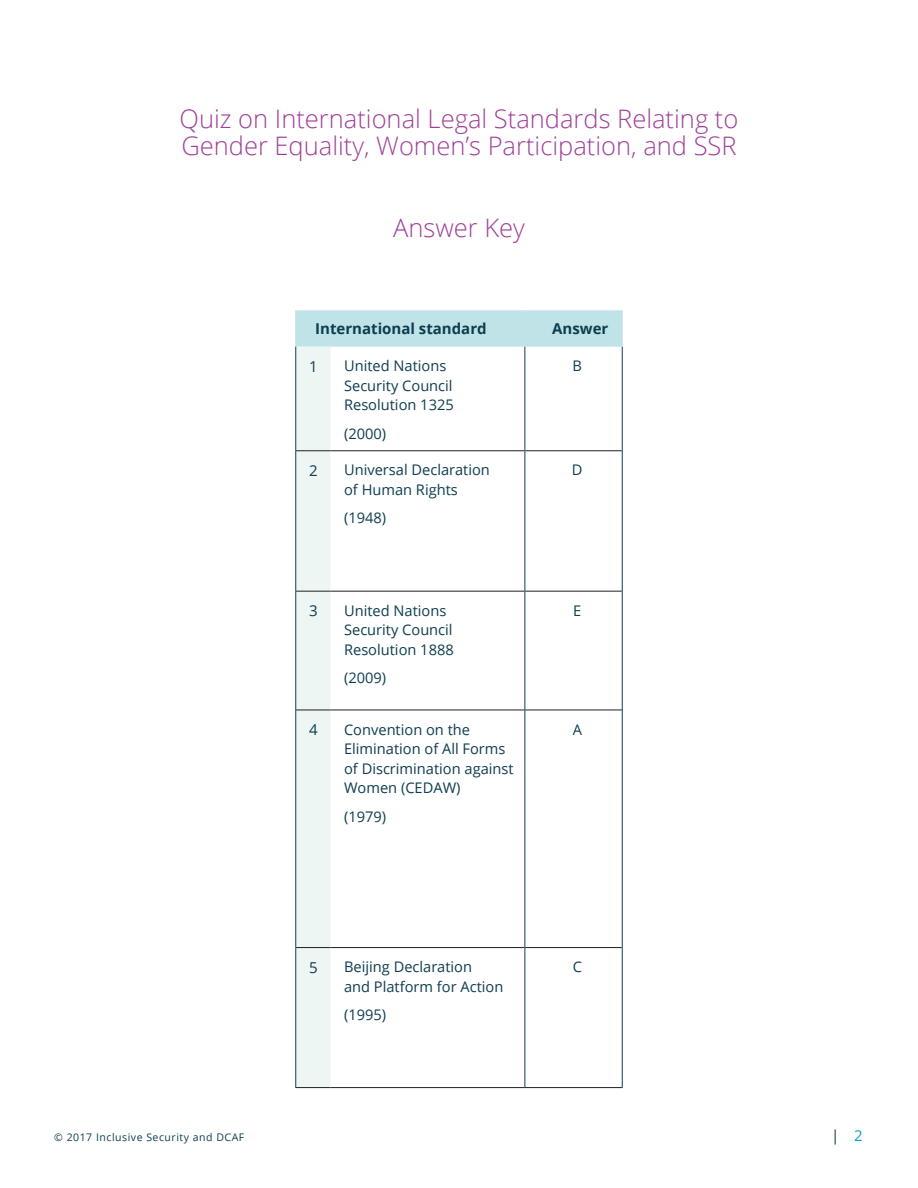
<style>
.page{position:relative;width:918px;height:1188px;background:#fff}
.page>*{position:absolute;margin:0;border:0;box-sizing:border-box;transform-origin:0 0}
.t1{font:300 25.5px/27px "Open Sans";color:#9f4097}
.t2{font:700 15px "Open Sans";color:#0e3d4e}
.t3{font:15px "Open Sans";color:#0e3d4e}
.t4{font:14.7px/19.5px "Open Sans";color:#0e3d4e}
.t5{font:10.5px "Open Sans";letter-spacing:.05em;color:#0e3d4e}
.s1{color:#179dc1}
</style>
<div class="page">
<svg style="left:296px;top:310px;width:326px;height:777px"></svg>
<hr style="left:296px;top:450px;width:35px;height:1px;background:#231f20">
<hr style="left:331px;top:450px;width:194px;height:1px;background:#231f20">
<hr style="left:525px;top:450px;width:97px;height:1px;background:#231f20">
<hr style="left:296px;top:591px;width:35px;height:1px;background:#231f20">
<hr style="left:331px;top:591px;width:194px;height:1px;background:#231f20">
<hr style="left:525px;top:591px;width:97px;height:1px;background:#231f20">
<hr style="left:296px;top:710px;width:35px;height:1px;background:#231f20">
<hr style="left:331px;top:710px;width:194px;height:1px;background:#231f20">
<hr style="left:525px;top:710px;width:97px;height:1px;background:#231f20">
<hr style="left:296px;top:947px;width:35px;height:1px;background:#231f20">
<hr style="left:331px;top:947px;width:194px;height:1px;background:#231f20">
<hr style="left:525px;top:947px;width:97px;height:1px;background:#231f20">
<hr style="left:295px;top:1087px;width:36px;height:1px;background:#231f20">
<hr style="left:331px;top:1087px;width:194px;height:1px;background:#231f20">
<hr style="left:525px;top:1087px;width:98px;height:1px;background:#231f20">
<hr style="left:525px;top:347px;width:1px;height:104px;background:#0e3d4e">
<hr style="left:622px;top:347px;width:1px;height:104px;background:#0e3d4e">
<hr style="left:525px;top:451px;width:1px;height:140px;background:#0e3d4e">
<hr style="left:622px;top:451px;width:1px;height:140px;background:#0e3d4e">
<hr style="left:525px;top:591px;width:1px;height:119px;background:#0e3d4e">
<hr style="left:622px;top:591px;width:1px;height:119px;background:#0e3d4e">
<hr style="left:525px;top:710px;width:1px;height:238px;background:#0e3d4e">
<hr style="left:622px;top:710px;width:1px;height:238px;background:#0e3d4e">
<hr style="left:525px;top:948px;width:1px;height:139px;background:#0e3d4e">
<hr style="left:622px;top:948px;width:1px;height:139px;background:#0e3d4e">
<hr style="left:295px;top:310px;width:1px;height:37px;background:#c0e3e8">
<hr style="left:525px;top:310px;width:1px;height:37px;background:#c0e3e8">
<hr style="left:622px;top:310px;width:1px;height:37px;background:#c0e3e8">
<hr style="left:295px;top:347px;width:1px;height:104px;background:#0e3d4e">
<hr style="left:295px;top:451px;width:1px;height:140px;background:#0e3d4e">
<hr style="left:295px;top:591px;width:1px;height:119px;background:#0e3d4e">
<hr style="left:295px;top:710px;width:1px;height:238px;background:#0e3d4e">
<hr style="left:295px;top:948px;width:1px;height:139px;background:#0e3d4e">
<h1 class="t1" style="left:180px;top:104px;width:560px">Quiz on International Legal Standards Relating to<br>Gender Equality, Women’s Participation, and SSR</h1>
<h1 class="t1" style="left:393px;top:213px;width:133px">Answer Key</h1>
<p class="t2" style="left:315px;top:318px;width:173px">International standard</p>
<p class="t2" style="left:552px;top:318px;width:58px">Answer</p>
<p class="t3" style="left:309px;top:356px;width:10px">1</p>
<p class="t4" style="left:344px;top:356px;width:111px">United Nations<br>Security Council<br>Resolution 1325</p>
<p class="t4" style="left:344px;top:423px;width:44px">(2000)</p>
<p class="t3" style="left:309px;top:460px;width:10px">2</p>
<p class="t4" style="left:344px;top:460px;width:147px">Universal Declaration of Human Rights</p>
<p class="t4" style="left:344px;top:508px;width:44px">(1948)</p>
<p class="t3" style="left:309px;top:600px;width:10px">3</p>
<p class="t4" style="left:344px;top:600px;width:111px">United Nations<br>Security Council<br>Resolution 1888</p>
<p class="t4" style="left:344px;top:668px;width:44px">(2009)</p>
<p class="t3" style="left:309px;top:719px;width:10px">4</p>
<p class="t4" style="left:344px;top:719px;width:171px">Convention on the<br>Elimination of All Forms of Discrimination against<br>Women (CEDAW)</p>
<p class="t4" style="left:344px;top:806px;width:44px">(1979)</p>
<p class="t3" style="left:309px;top:957px;width:10px">5</p>
<p class="t4" style="left:344px;top:957px;width:161px">Beijing Declaration<br>and Platform for Action</p>
<p class="t4" style="left:344px;top:1005px;width:44px">(1995)</p>
<p class="t4" style="left:573px;top:356px;width:11px">B</p>
<p class="t4" style="left:572px;top:460px;width:12px">D</p>
<p class="t4" style="left:573px;top:600px;width:10px">E</p>
<p class="t4" style="left:573px;top:719px;width:11px">A</p>
<p class="t4" style="left:573px;top:957px;width:11px">C</p>
<p class="t5" style="left:54px;top:1130px;width:192px">© 2017 Inclusive Security and DCAF</p>
<p class="t3" style="left:831px;top:1125px;width:33px">| <span class="s1">2</span></p>
</div>
